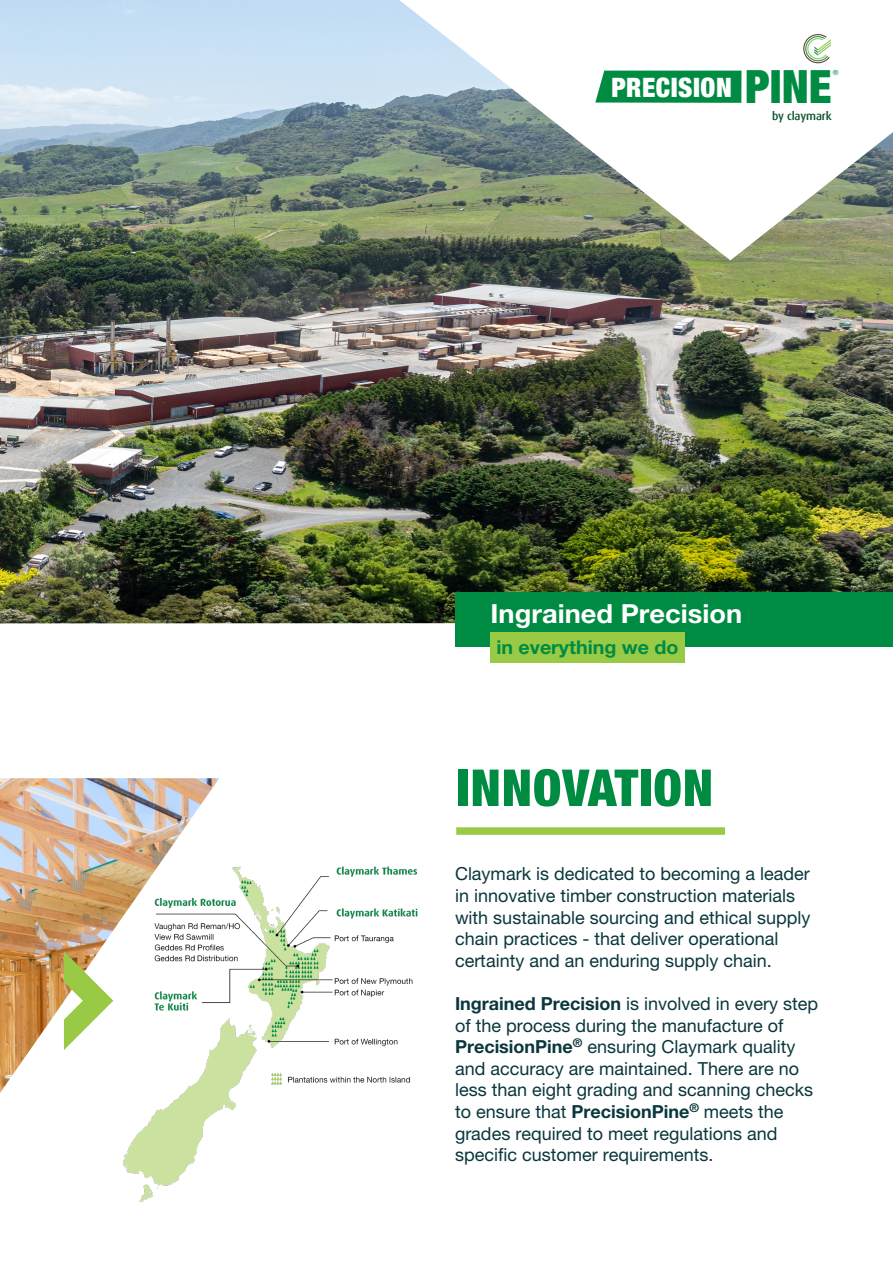
<style>
.page{position:relative;width:893px;height:1263px;background:#fff}
.page>*{position:absolute;margin:0;border:0;box-sizing:border-box;transform-origin:0 0}
.Paragraph_Style_1{font:900 condensed 51px "Helvetica Neue";letter-spacing:.02em;color:#008b43}
.t1{font:900 condensed 45.75px "Helvetica Neue";color:#008b43}
.t2{font:500 42.75px "Dax";color:#008b43}
.t3{font:500 38.1px "Dax";color:#008b43}
.t4{font:900 condensed 26.7px "Helvetica Neue";letter-spacing:.02em;color:#fff}
.t5{font:700 26.25px "Helvetica Neue LT Pro";color:#fff;scale:1.04 1}
.t6{font:700 18.9px "Helvetica Neue LT Pro";color:#008b43;scale:1.04 1}
.t7{font:18px/21.6px "Helvetica Neue LT Pro";color:#0a373c}
.t8{font:500 11.55px "Dax";letter-spacing:-.01em;color:#0a502c}
.t9{font:7.05px "Helvetica Neue";color:#0e8a44}
.s1{font-weight:700}
</style>
<div class="page">
<img style="left:0;top:0;width:893px;height:623px">
<svg style="left:399px;top:0;width:494px;height:260px"></svg>
<div style="left:455px;top:592px;width:438px;height:55px;background:#008b43"></div>
<div style="left:491px;top:633px;width:194px;height:30px;background:#98ca45"></div>
<div style="left:595px;top:71px;width:146px;height:32px;background:#008b43"></div>
<svg style="left:803px;top:34px;width:28px;height:29px"></svg>
<img style="left:0;top:778px;width:219px;height:315px">
<svg style="left:46px;top:951px;width:67px;height:116px"></svg>
<div style="left:456px;top:827px;width:269px;height:8px;background:#98ca45"></div>
<img style="left:124px;top:863px;width:294px;height:338px">
<p class="t3" style="left:733px;top:57px;width:100px">A-lign</p>
<p class="t2" style="left:722px;top:58px;width:111px">A-lign</p>
<p class="t8" style="left:772px;top:109px;width:61px">by claymark</p>
<p class="t9" style="left:833px;top:67px;width:7px">®</p>
<p class="t1" style="left:745px;top:49px;width:88px">PINE</p>
<p class="t4" style="left:611px;top:65px;width:122px">PRECISION</p>
<p class="t5" style="left:491px;top:598px;width:243px">Ingrained Precision</p>
<p class="t6" style="left:496px;top:636px;width:177px">in everything we do</p>
<p class="Paragraph_Style_1" style="left:456px;top:746px;width:258px">INNOVATION</p>
<p class="t7" style="left:455px;top:863px;width:357px">Claymark is dedicated to becoming a leader in innovative timber construction materials with sustainable sourcing and ethical supply chain practices - that deliver operational certainty and an enduring supply chain.</p>
<p class="t7" style="left:455px;top:992px;width:365px"><span class="s1">Ingrained Precision</span> is involved in every step of the process during the manufacture of <span class="s1">PrecisionPine</span><sup>®</sup> ensuring Claymark quality and accuracy are maintained. There are no less than eight grading and scanning checks to ensure that <span class="s1">PrecisionPine</span><sup>®</sup> meets the grades required to meet regulations and specific customer requirements.</p>
</div>
